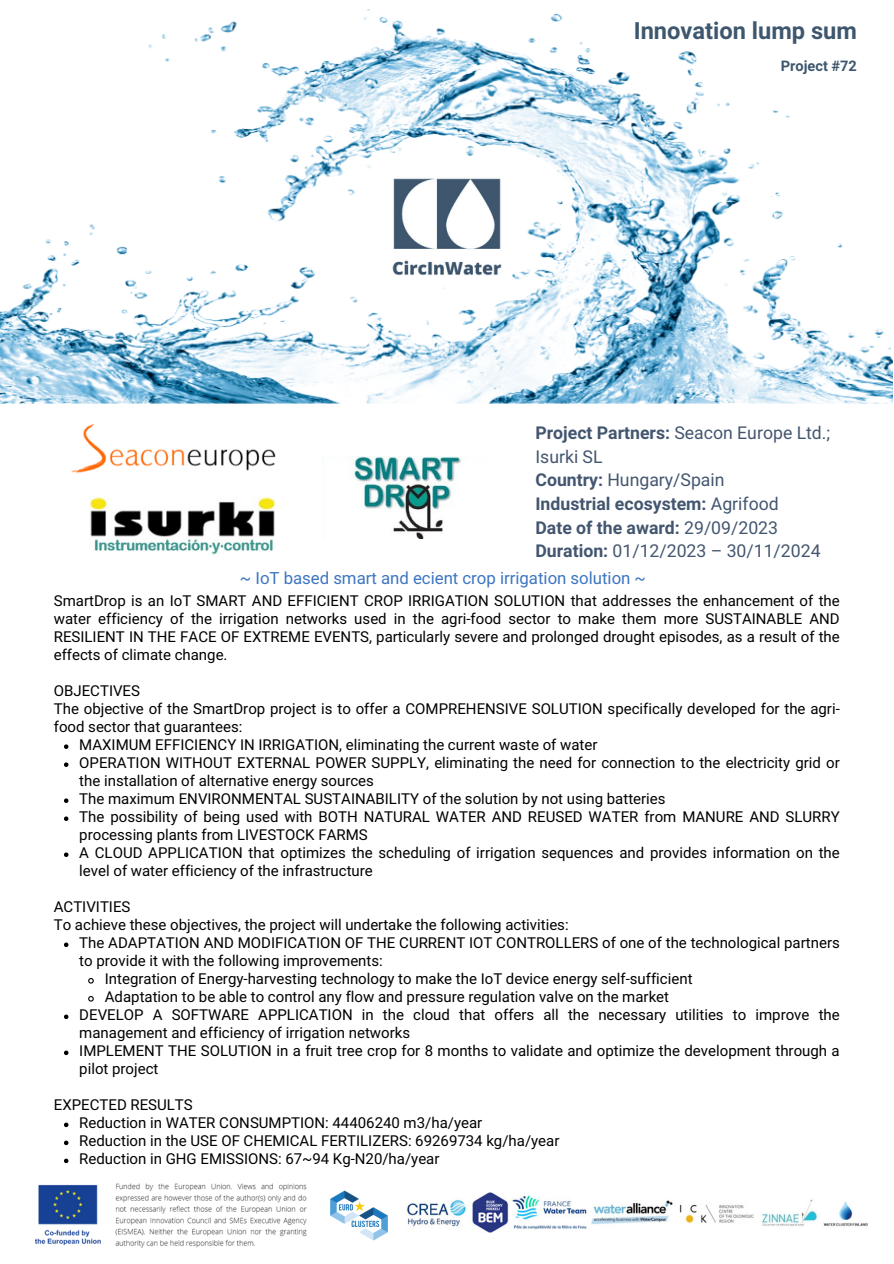
<style>
.page{position:relative;width:894px;height:1264px;background:#fff}
.page>*{position:absolute;margin:0;border:0;box-sizing:border-box;transform-origin:0 0}
.t1{font:700 23.7px "Araboto";color:#3e576e}
.t2{font:17.7px/23.7px "Araboto";color:#43566f}
.t3{font:16.8px "Araboto";color:#3b75c2}
.t4{font:15px/18px "Araboto";color:#000}
.t5{font:700 14.55px "Araboto";color:#3e576e}
.s1{font-weight:700}
</style>
<div class="page">
<img style="left:0;top:9px;width:893px;height:847px">
<img style="left:391px;top:176px;width:110px;height:100px">
<img style="left:36px;top:1183px;width:271px;height:65px">
<img style="left:330px;top:1190px;width:58px;height:51px">
<img style="left:407px;top:1192px;width:461px;height:40px">
<svg style="left:64px;top:744px;width:4px;height:5px"></svg>
<svg style="left:64px;top:762px;width:4px;height:5px"></svg>
<svg style="left:64px;top:798px;width:4px;height:5px"></svg>
<svg style="left:64px;top:816px;width:4px;height:5px"></svg>
<svg style="left:64px;top:852px;width:4px;height:5px"></svg>
<svg style="left:64px;top:942px;width:4px;height:5px"></svg>
<svg style="left:88px;top:978px;width:6px;height:6px"></svg>
<svg style="left:88px;top:996px;width:6px;height:6px"></svg>
<svg style="left:64px;top:1014px;width:4px;height:5px"></svg>
<svg style="left:64px;top:1050px;width:4px;height:5px"></svg>
<svg style="left:64px;top:1122px;width:4px;height:5px"></svg>
<svg style="left:64px;top:1140px;width:4px;height:5px"></svg>
<svg style="left:64px;top:1158px;width:4px;height:5px"></svg>
<img style="left:89px;top:497px;width:186px;height:58px">
<img style="left:71px;top:424px;width:205px;height:49px">
<img style="left:322px;top:456px;width:169px;height:82px">
<p class="t1" style="left:633px;top:17px;width:224px">Innovation lump sum</p>
<p class="t5" style="left:780px;top:58px;width:77px">Project #72</p>
<p class="t2" style="left:535px;top:421px;width:296px"><span class="s1">Project Partners:</span> Seacon Europe Ltd.;<br>Isurki SL<br><span class="s1">Country:</span> Hungary/Spain<br><span class="s1">Industrial ecosystem:</span> Agrifood<br><span class="s1">Date of the award:</span> 29/09/2023<br><span class="s1">Duration:</span> 01/12/2023 – 30/11/2024</p>
<p class="t3" style="left:240px;top:568px;width:407px">~ IoT based smart and ecient crop irrigation solution ~</p>
<p class="t4" style="left:54px;top:592px;width:787px;text-align:justify">SmartDrop is an IoT SMART AND EFFICIENT CROP IRRIGATION SOLUTION that addresses the enhancement of the water efficiency of the irrigation networks used in the agri-food sector to make them more SUSTAINABLE AND RESILIENT IN THE FACE OF EXTREME EVENTS, particularly severe and prolonged drought episodes, as a result of the effects of climate change.</p>
<p class="t4" style="left:54px;top:682px;width:88px">OBJECTIVES</p>
<h2 class="t4" style="left:54px;top:700px;width:787px">The objective of the SmartDrop project is to offer a COMPREHENSIVE SOLUTION specifically developed for the agri&shy;food sector that guarantees:</h2>
<h2 class="t4" style="left:79px;top:736px;width:519px">MAXIMUM EFFICIENCY IN IRRIGATION, eliminating the current waste of water</h2>
<p class="t4" style="left:79px;top:754px;width:761px">OPERATION WITHOUT EXTERNAL POWER SUPPLY, eliminating the need for connection to the electricity grid or the installation of alternative energy sources</p>
<p class="t4" style="left:79px;top:790px;width:587px">The maximum ENVIRONMENTAL SUSTAINABILITY of the solution by not using batteries</p>
<p class="t4" style="left:79px;top:808px;width:761px">The possibility of being used with BOTH NATURAL WATER AND REUSED WATER from MANURE AND SLURRY processing plants from LIVESTOCK FARMS</p>
<p class="t4" style="left:79px;top:844px;width:761px">A CLOUD APPLICATION that optimizes the scheduling of irrigation sequences and provides information on the level of water efficiency of the infrastructure</p>
<p class="t4" style="left:54px;top:898px;width:78px">ACTIVITIES</p>
<p class="t4" style="left:54px;top:916px;width:516px">To achieve these objectives, the project will undertake the following activities:</p>
<p class="t4" style="left:79px;top:934px;width:761px">The ADAPTATION AND MODIFICATION OF THE CURRENT IOT CONTROLLERS of one of the technological partners to provide it with the following improvements:</p>
<p class="t4" style="left:105px;top:970px;width:589px">Integration of Energy-harvesting technology to make the IoT device energy self-sufficient</p>
<p class="t4" style="left:105px;top:988px;width:565px">Adaptation to be able to control any flow and pressure regulation valve on the market</p>
<p class="t4" style="left:79px;top:1006px;width:761px">DEVELOP A SOFTWARE APPLICATION in the cloud that offers all the necessary utilities to improve the management and efficiency of irrigation networks</p>
<p class="t4" style="left:79px;top:1042px;width:761px">IMPLEMENT THE SOLUTION in a fruit tree crop for 8 months to validate and optimize the development through a pilot project</p>
<p class="t4" style="left:54px;top:1096px;width:140px">EXPECTED RESULTS</p>
<p class="t4" style="left:79px;top:1114px;width:404px">Reduction in WATER CONSUMPTION: 44406240 m3/ha/year</p>
<p class="t4" style="left:79px;top:1132px;width:481px">Reduction in the USE OF CHEMICAL FERTILIZERS: 69269734 kg/ha/year</p>
<p class="t4" style="left:79px;top:1150px;width:361px">Reduction in GHG EMISSIONS: 67~94 Kg-N20/ha/year</p>
</div>
